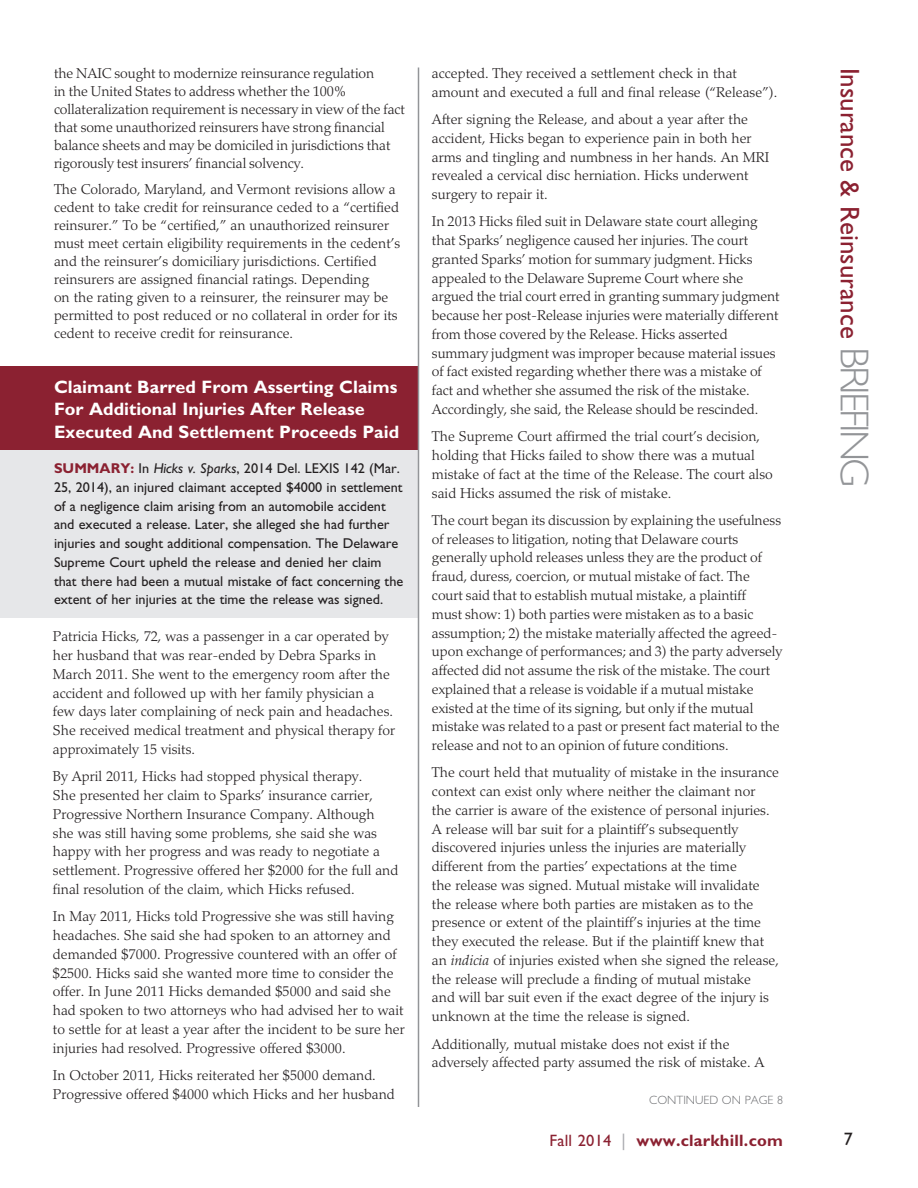
<style>
.page{position:relative;width:918px;height:1188px;background:#fff}
.page>*{position:absolute;margin:0;border:0;box-sizing:border-box;transform-origin:0 0}
.t1{font:27px "Gill Sans";color:#8b2131}
.t2{font:700 18px/22.5px "Gill Sans";color:#fff}
.t3{font:18px "Gill Sans";color:#231f20}
.t4{font:700 16.5px "Gill Sans";letter-spacing:.015em;color:#8b2131}
.t5{font:300 14.25px/18.8px "Palatino";color:#231f20}
.t6{font:14.25px/18.8px "Gill Sans";color:#231f20}
.t7{font:300 12px "Gill Sans";color:#6c6d70}
.s1{font-weight:700;color:#8b2131}
.s2{font-style:italic}
.s3{font-weight:300;font-size:40.5px;color:#939598}
.s4{font-weight:400}
.s5{font-weight:400;color:#a8a9ad}
</style>
<div class="page">
<div style="left:0;top:450px;width:418px;height:167px;background:#e6e7e9"></div>
<div style="left:0;top:366px;width:418px;height:84px;background:#8b2131"></div>
<hr style="left:418px;top:68px;width:1px;height:1039px;background:#939598">
<p class="t5" style="left:54px;top:64px;width:353px;line-height:18px">the NAIC sought to modernize reinsurance regulation<br>in the United States to address whether the 100% collateralization requirement is necessary in view of the fact that some unauthorized reinsurers have strong financial balance sheets and may be domiciled in jurisdictions that rigorously test insurers’ financial solvency.</p>
<p class="t5" style="left:54px;top:181px;width:348px;line-height:18px">The Colorado, Maryland, and Vermont revisions allow a cedent to take credit for reinsurance ceded to a “certified reinsurer.” To be “certified,” an unauthorized reinsurer must meet certain eligibility requirements in the cedent’s and the reinsurer’s domiciliary jurisdictions. Certified reinsurers are assigned financial ratings. Depending<br>on the rating given to a reinsurer, the reinsurer may be permitted to post reduced or no collateral in order for its cedent to receive credit for reinsurance.</p>
<p class="t2" style="left:54px;top:375px;width:347px">Claimant Barred From Asserting Claims<br>For Additional Injuries After Release<br>Executed And Settlement Proceeds Paid</p>
<p class="t6" style="left:54px;top:459px;width:351px"><span class="s1">SUMMARY:</span> In <span class="s2">Hicks v. Sparks</span>, 2014 Del. LEXIS 142 (Mar.<br>25, 2014), an injured claimant accepted $4000 in settlement of a negligence claim arising from an automobile accident and executed a release. Later, she alleged she had further injuries and sought additional compensation. The Delaware Supreme Court upheld the release and denied her claim that there had been a mutual mistake of fact concerning the extent of her injuries at the time the release was signed.</p>
<p class="t5" style="left:53px;top:628px;width:344px">Patricia Hicks, 72, was a passenger in a car operated by her husband that was rear-ended by Debra Sparks in March 2011. She went to the emergency room after the accident and followed up with her family physician a few days later complaining of neck pain and headaches.<br>She received medical treatment and physical therapy for approximately 15 visits.</p>
<p class="t5" style="left:53px;top:767px;width:347px">By April 2011, Hicks had stopped physical therapy.<br>She presented her claim to Sparks’ insurance carrier, Progressive Northern Insurance Company. Although she was still having some problems, she said she was happy with her progress and was ready to negotiate a settlement. Progressive offered her $2000 for the full and final resolution of the claim, which Hicks refused.</p>
<p class="t5" style="left:53px;top:907px;width:353px">In May 2011, Hicks told Progressive she was still having headaches. She said she had spoken to an attorney and demanded $7000. Progressive countered with an offer of $2500. Hicks said she wanted more time to consider the offer. In June 2011 Hicks demanded $5000 and said she had spoken to two attorneys who had advised her to wait to settle for at least a year after the incident to be sure her injuries had resolved. Progressive offered $3000.</p>
<p class="t5" style="left:53px;top:1066px;width:343px">In October 2011, Hicks reiterated her $5000 demand.<br>Progressive offered $4000 which Hicks and her husband</p>
<p class="t5" style="left:432px;top:64px;width:347px">accepted. They received a settlement check in that amount and executed a full and final release (“Release”).</p>
<p class="t5" style="left:432px;top:110px;width:339px">After signing the Release, and about a year after the accident, Hicks began to experience pain in both her arms and tingling and numbness in her hands. An MRI revealed a cervical disc herniation. Hicks underwent surgery to repair it.</p>
<p class="t5" style="left:432px;top:212px;width:349px">In 2013 Hicks filed suit in Delaware state court alleging that Sparks’ negligence caused her injuries. The court granted Sparks’ motion for summary judgment. Hicks appealed to the Delaware Supreme Court where she argued the trial court erred in granting summary judgment because her post-Release injuries were materially different from those covered by the Release. Hicks asserted summary judgment was improper because material issues of fact existed regarding whether there was a mistake of fact and whether she assumed the risk of the mistake.<br>Accordingly, she said, the Release should be rescinded.</p>
<p class="t5" style="left:432px;top:427px;width:342px">The Supreme Court affirmed the trial court’s decision, holding that Hicks failed to show there was a mutual mistake of fact at the time of the Release. The court also said Hicks assumed the risk of mistake.</p>
<p class="t5" style="left:432px;top:511px;width:352px">The court began its discussion by explaining the usefulness of releases to litigation, noting that Delaware courts generally uphold releases unless they are the product of fraud, duress, coercion, or mutual mistake of fact. The court said that to establish mutual mistake, a plaintiff<br>must show: 1) both parties were mistaken as to a basic assumption; 2) the mistake materially affected the agreed&shy;upon exchange of performances; and 3) the party adversely affected did not assume the risk of the mistake. The court explained that a release is voidable if a mutual mistake existed at the time of its signing, but only if the mutual mistake was related to a past or present fact material to the release and not to an opinion of future conditions.</p>
<p class="t5" style="left:432px;top:763px;width:349px">The court held that mutuality of mistake in the insurance context can exist only where neither the claimant nor<br>the carrier is aware of the existence of personal injuries.<br>A release will bar suit for a plaintiff’s subsequently discovered injuries unless the injuries are materially different from the parties’ expectations at the time<br>the release was signed. Mutual mistake will invalidate the release where both parties are mistaken as to the presence or extent of the plaintiff’s injuries at the time they executed the release. But if the plaintiff knew that an <span class="s2">indicia</span> of injuries existed when she signed the release, the release will preclude a finding of mutual mistake<br>and will bar suit even if the exact degree of the injury is unknown at the time the release is signed.</p>
<p class="t5" style="left:432px;top:1035px;width:334px">Additionally, mutual mistake does not exist if the adversely affected party assumed the risk of mistake. A</p>
<p class="t7" style="left:649px;top:1094px;width:135px">CONTINUED ON PAGE 8</p>
<h1 class="t1" style="left:865px;top:68px;width:421px;rotate:90deg">Insurance &amp; Reinsurance <span class="s3">briefing</span></h1>
<p class="t4" style="left:549px;top:1130px;width:235px"><span class="s4">Fall 2014</span> <span class="s5">|</span> www.clarkhill.com</p>
<p class="t3" style="left:844px;top:1129px;width:10px">7</p>
</div>
